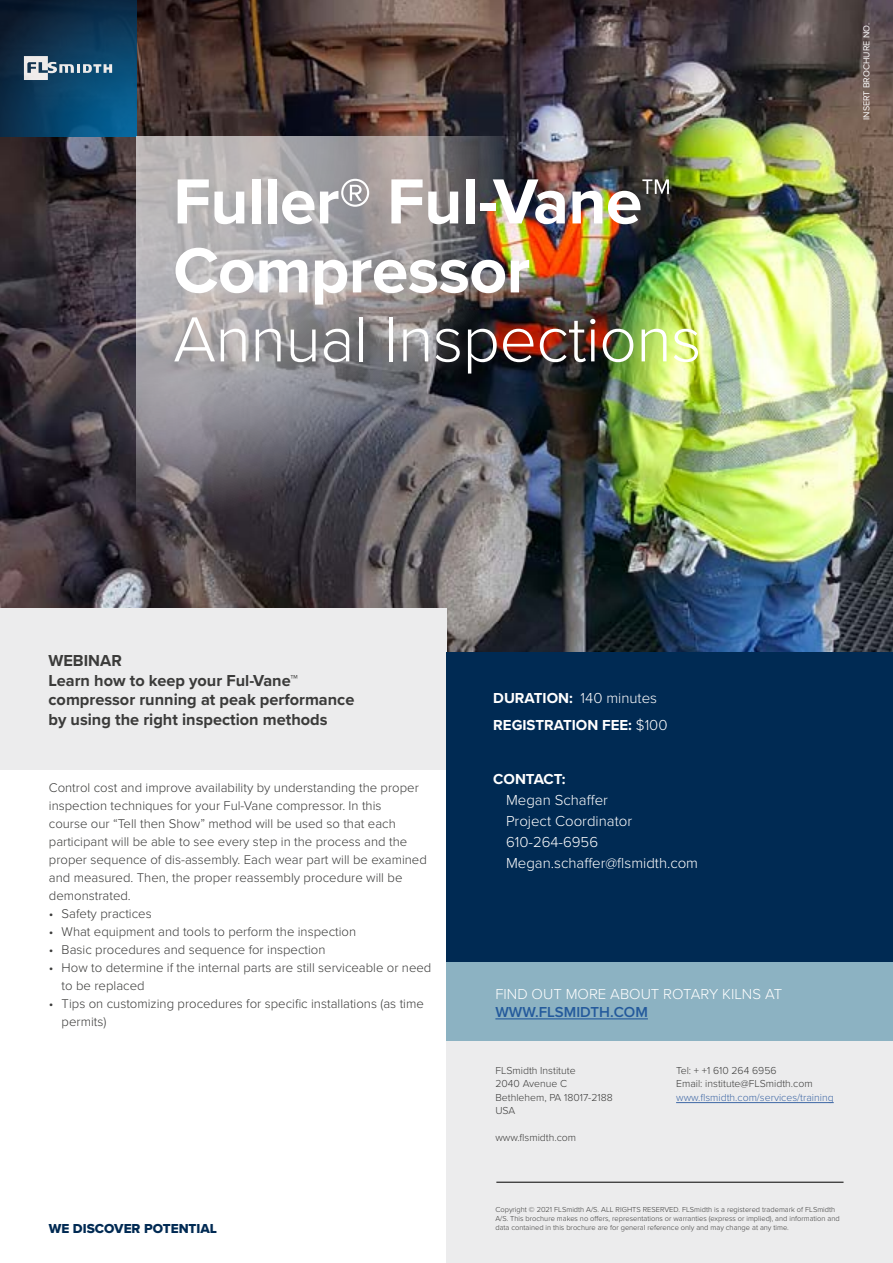
<style>
.page{position:relative;width:893px;height:1263px;background:#fff}
.page>*{position:absolute;margin:0;border:0;box-sizing:border-box;transform-origin:0 0}
.t1{font:700 66px/69px "Proxima Nova";letter-spacing:-.01em;color:#fff}
.t2{font:300 66px "Proxima Nova";letter-spacing:-.01em;color:#fff}
.t3{font:700 16.5px/19.5px "Proxima Nova";color:#3b3b3a}
.t4{font:300 15px/21px "Proxima Nova";color:#fff}
.t5{font:700 15px/27px "Proxima Nova";color:#fff}
.t6{font:600 15px "Proxima Nova";color:#245a9c}
.t7{font:13.5px "Proxima Nova Extrabld";color:#002a53}
.t8{font:300 13.2px/18px "Proxima Nova";color:#3b3b3a}
.t9{font:300 10.5px/13.5px "Proxima Nova";color:#3b3b3a}
.t10{font:300 10.5px "Proxima Nova";color:#3e67a5}
.t11{font:9px "Proxima Nova";color:#fff}
.t12{font:300 7.5px/9px "Proxima Nova";color:#3b3b3a}
.s1{font-weight:300}
</style>
<div class="page">
<img style="left:0;top:0;width:893px;height:652px">
<svg style="left:0;top:0;width:136px;height:136px"></svg>
<svg style="left:24px;top:56px;width:88px;height:24px"></svg>
<svg style="left:136px;top:136px;width:383px;height:383px"></svg>
<div style="left:0;top:608px;width:446px;height:162px;background:#ececed"></div>
<div style="left:446px;top:962px;width:447px;height:79px;background:#8cb2c2"></div>
<hr style="left:495px;top:1018px;width:153px;height:1px;background:#245a9c">
<div style="left:446px;top:1181px;width:447px;height:82px;background:#ececed"></div>
<div style="left:446px;top:1041px;width:447px;height:140px;background:#ececed"></div>
<hr style="left:676px;top:1102px;width:158px;height:1px;background:#3e67a5">
<hr style="left:496px;top:1182px;width:347px;height:1px;background:#000">
<div style="left:446px;top:652px;width:447px;height:310px;background:#002a53"></div>
<h1 class="t1" style="left:173px;top:165px;width:499px">Fuller® Ful-Vane™<br>Compressor</h1>
<h1 class="t2" style="left:173px;top:290px;width:530px">Annual Inspections</h1>
<p class="t11" style="left:860px;top:120px;width:98px;rotate:-90deg">INSERT BROCHURE NO.</p>
<p class="t3" style="left:48px;top:651px;width:307px">WEBINAR<br>Learn how to keep your Ful-Vane™ compressor running at peak performance by using the right inspection methods</p>
<p class="t8" style="left:49px;top:778px;width:379px">Control cost and improve availability by understanding the proper inspection techniques for your Ful-Vane compressor. In this<br>course our “Tell then Show” method will be used so that each participant will be able to see every step in the process and the proper sequence of dis-assembly. Each wear part will be examined and measured. Then, the proper reassembly procedure will be demonstrated.</p>
<p class="t8" style="left:49px;top:904px;width:104px">• Safety practices</p>
<p class="t8" style="left:49px;top:922px;width:309px">• What equipment and tools to perform the inspection</p>
<p class="t8" style="left:49px;top:940px;width:278px">• Basic procedures and sequence for inspection</p>
<p class="t8" style="left:62px;top:958px;width:371px;text-indent:-13px">• How to determine if the internal parts are still serviceable or need to be replaced</p>
<p class="t8" style="left:62px;top:994px;width:364px;text-indent:-13px">• Tips on customizing procedures for specific installations (as time permits)</p>
<p class="t7" style="left:49px;top:1219px;width:170px">WE DISCOVER POTENTIAL</p>
<p class="t5" style="left:493px;top:684px;width:176px">DURATION: <span class="s1">140 minutes<br></span>REGISTRATION FEE: <span class="s1">$100</span></p>
<p class="t5" style="left:493px;top:765px;width:74px">CONTACT:</p>
<p class="t4" style="left:506px;top:788px;width:194px">Megan Schaffer<br>Project Coordinator<br>610-264-6956<br>Megan.schaffer@flsmidth.com</p>
<p class="t4" style="left:495px;top:982px;width:288px">FIND OUT MORE ABOUT ROTARY KILNS AT</p>
<p class="t6" style="left:495px;top:1000px;width:154px">WWW.FLSMIDTH.COM</p>
<p class="t9" style="left:495px;top:1063px;width:119px">FLSmidth Institute<br>2040 Avenue C<br>Bethlehem, PA 18017-2188<br>USA</p>
<p class="t9" style="left:495px;top:1130px;width:82px">www.flsmidth.com</p>
<p class="t9" style="left:676px;top:1063px;width:138px">Tel: + +1 610 264 6956<br>Email: institute@FLSmidth.com</p>
<p class="t10" style="left:676px;top:1089px;width:159px">www.flsmidth.com/services/training</p>
<p class="t12" style="left:495px;top:1204px;width:346px">Copyright © 2021 FLSmidth A/S. ALL RIGHTS RESERVED. FLSmidth is a registered trademark of FLSmidth<br>A/S. This brochure makes no offers, representations or warranties (express or implied), and information and data contained in this brochure are for general reference only and may change at any time.</p>
</div>
